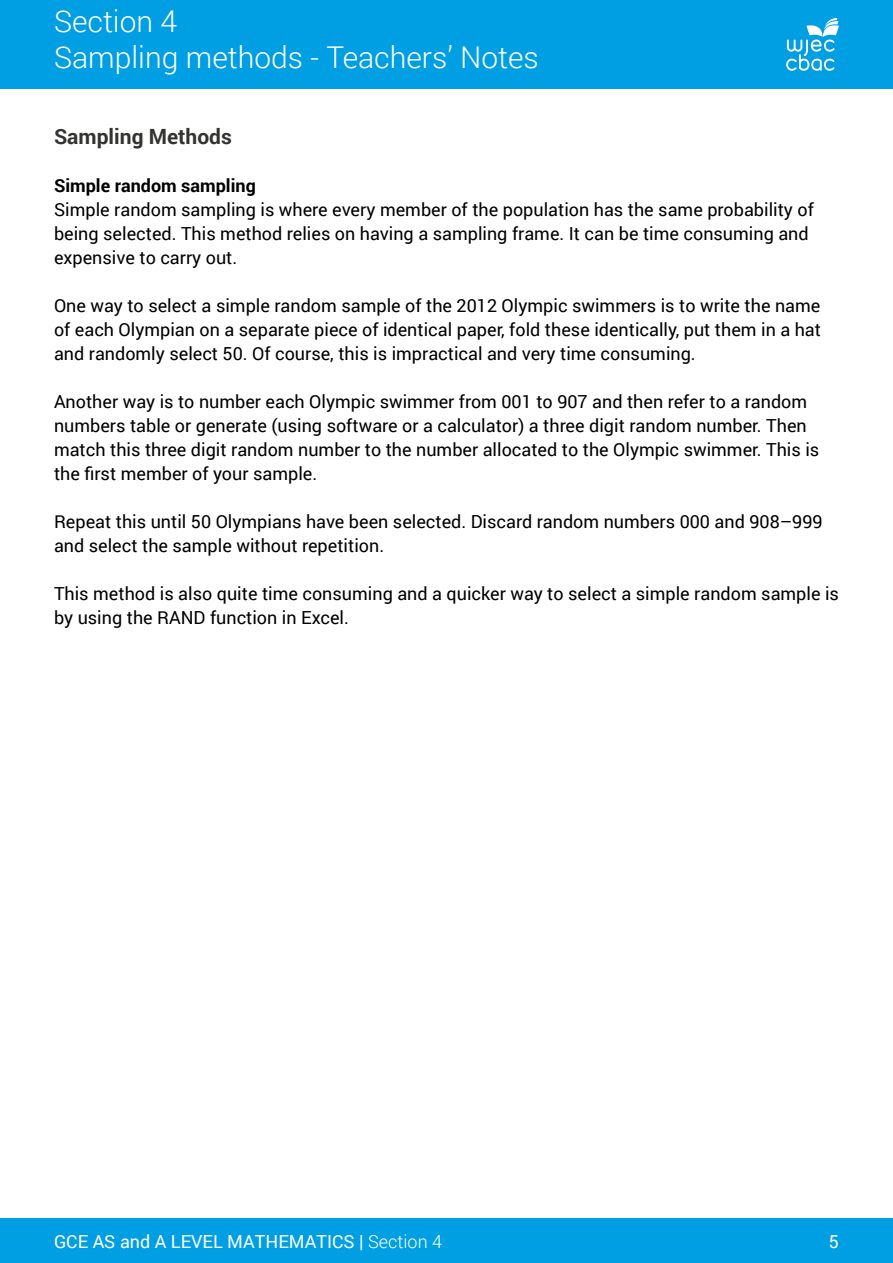
<style>
.page{position:relative;width:893px;height:1263px;background:#fff}
.page>*{position:absolute;margin:0;border:0;box-sizing:border-box;transform-origin:0 0}
.t1{font:300 30px/36px "Roboto";color:#fff}
.t2{font:700 21px "Roboto";color:#333332}
.t3{font:18px/24px "Roboto";color:#000}
.t4{font:18px "Roboto";color:#fff}
.t5{font:700 18px "Roboto";color:#000}
.s1{font-weight:300}
</style>
<div class="page">
<div style="left:0;top:0;width:893px;height:89px;background:#009fe3"></div>
<div style="left:0;top:1218px;width:893px;height:45px;background:#009fe3"></div>
<svg style="left:786px;top:18px;width:53px;height:53px"></svg>
<h1 class="t1" style="left:54px;top:2px;width:486px">Section 4<br>Sampling methods - Teachers’ Notes</h1>
<p class="t2" style="left:54px;top:122px;width:179px">Sampling Methods</p>
<p class="t5" style="left:54px;top:173px;width:203px">Simple random sampling</p>
<p class="t3" style="left:54px;top:197px;width:761px">Simple random sampling is where every member of the population has the same probability of being selected. This method relies on having a sampling frame. It can be time consuming and expensive to carry out.</p>
<p class="t3" style="left:54px;top:293px;width:769px;text-align:justify">One way to select a simple random sample of the 2012 Olympic swimmers is to write the name of each Olympian on a separate piece of identical paper, fold these identically, put them in a hat and randomly select 50. Of course, this is impractical and very time consuming.</p>
<p class="t3" style="left:54px;top:389px;width:767px">Another way is to number each Olympic swimmer from 001 to 907 and then refer to a random numbers table or generate (using software or a calculator) a three digit random number. Then match this three digit random number to the number allocated to the Olympic swimmer. This is the first member of your sample.</p>
<p class="t3" style="left:54px;top:509px;width:770px">Repeat this until 50 Olympians have been selected. Discard random numbers 000 and 908–999 and select the sample without repetition.</p>
<p class="t3" style="left:54px;top:581px;width:786px">This method is also quite time consuming and a quicker way to select a simple random sample is by using the RAND function in Excel.</p>
<p class="t4" style="left:54px;top:1229px;width:390px">GCE AS and A LEVEL MATHEMATICS | <span class="s1">Section 4</span></p>
<p class="t4" style="left:829px;top:1229px;width:12px">5</p>
</div>
